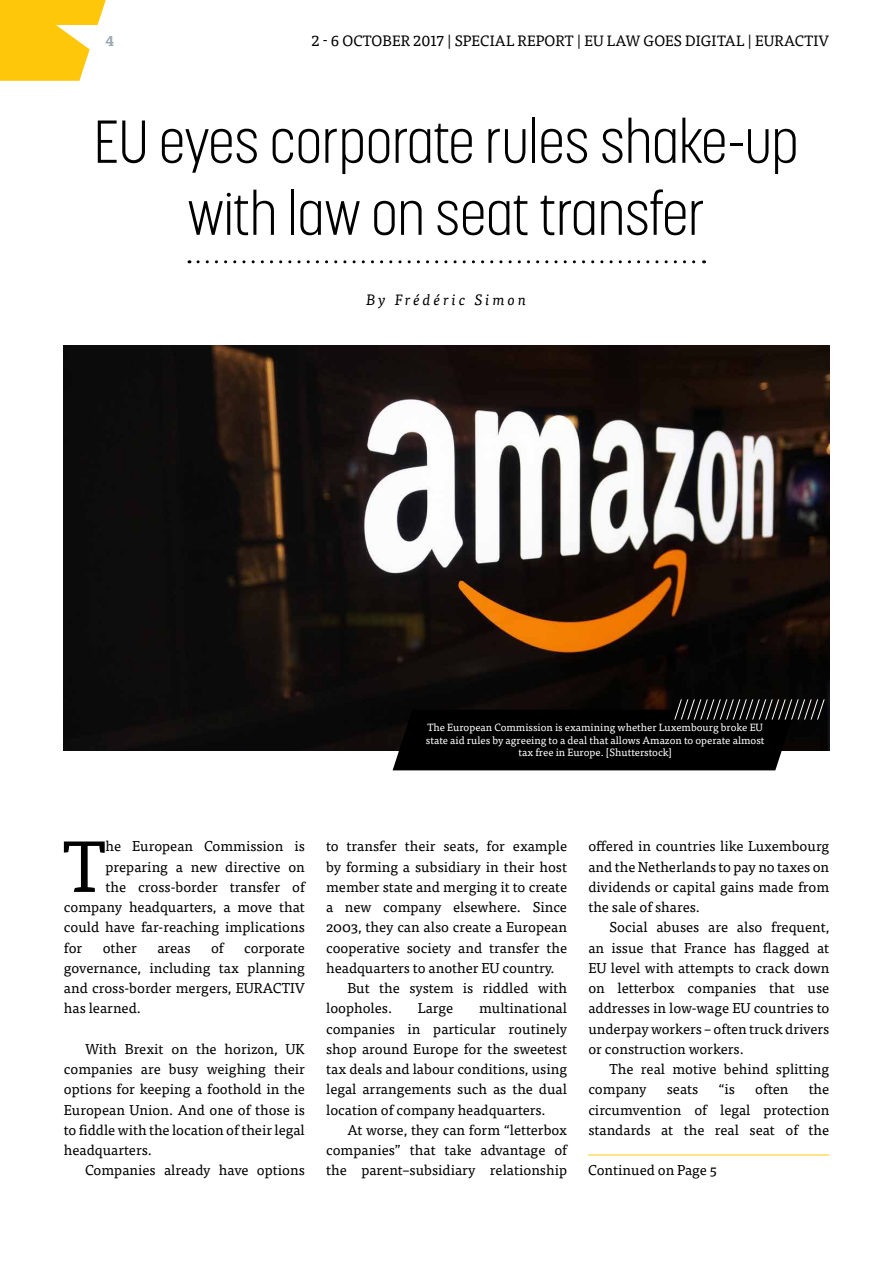
<style>
.page{position:relative;width:893px;height:1263px;background:#fff}
.page>*{position:absolute;margin:0;border:0;box-sizing:border-box;transform-origin:0 0}
.t1{font:72.6px "Tisa Pro";color:#000}
.t2{font:300 60px/72px "Korolev Condensed";color:#000;text-align:center}
.t3{font:15px "Tisa Pro";letter-spacing:.01em;color:#000}
.t4{font:italic 15px "Tisa Pro";letter-spacing:.195em;color:#000}
.t5{font:14.25px/20.2px "Tisa Pro";color:#000;text-align:justify}
.t6{font:700 14.25px "Tisa Pro";color:#9aa9b1}
.t7{font:10.5px/12.6px "Tisa Pro";color:#fff;text-align:center}
</style>
<div class="page">
<svg style="left:0;top:0;width:106px;height:81px"></svg>
<svg style="left:198px;top:260px;width:507px;height:3px"></svg>
<img style="left:64px;top:345px;width:765px;height:405px">
<svg style="left:393px;top:699px;width:436px;height:71px"></svg>
<hr style="left:588px;top:1155px;width:241px;height:1px;background:#ffc709">
<p class="t6" style="left:106px;top:29px;width:10px">4</p>
<p class="t3" style="left:312px;top:30px;width:519px">2 - 6 OCTOBER 2017 | SPECIAL REPORT | EU LAW GOES DIGITAL | EURACTIV</p>
<h2 class="t2" style="left:94px;top:105px;width:706px">EU eyes corporate rules shake-up with law on seat transfer</h2>
<p class="t4" style="left:366px;top:288px;width:162px">By Frédéric Simon</p>
<p class="t7" style="left:426px;top:721px;width:340px">The European Commission is examining whether Luxembourg broke EU state aid rules by agreeing to a deal that allows Amazon to operate almost tax free in Europe. [Shutterstock]</p>
<h1 class="t1" style="left:63px;top:813px;width:44px">T</h1>
<p class="t5" style="left:106px;top:835px;width:201px">he European Commission is</p>
<p class="t5" style="left:106px;top:856px;width:201px">preparing a new directive on</p>
<p class="t5" style="left:106px;top:876px;width:201px">the cross-border transfer of</p>
<p class="t5" style="left:64px;top:896px;width:242px">company headquarters, a move that</p>
<p class="t5" style="left:64px;top:916px;width:242px">could have far-reaching implications</p>
<p class="t5" style="left:64px;top:937px;width:20px">for</p>
<p class="t5" style="left:103px;top:937px;width:36px">other</p>
<p class="t5" style="left:157px;top:937px;width:35px">areas</p>
<p class="t5" style="left:211px;top:937px;width:14px">of</p>
<p class="t5" style="left:64px;top:937px;width:242px;text-indent:180px">corporate governance, including tax planning and cross-border mergers, EURACTIV has learned.</p>
<p class="t5" style="left:64px;top:1038px;width:242px;text-indent:21px">With Brexit on the horizon, UK companies are busy weighing their options for keeping a foothold in the European Union. And one of those is to fiddle with the location of their legal headquarters.</p>
<p class="t5" style="left:85px;top:1159px;width:221px">Companies already have options</p>
<p class="t5" style="left:326px;top:835px;width:242px">to transfer their seats, for example</p>
<p class="t5" style="left:326px;top:856px;width:242px">by forming a subsidiary in their host</p>
<p class="t5" style="left:326px;top:876px;width:242px">member state and merging it to create</p>
<p class="t5" style="left:326px;top:896px;width:242px">a new company elsewhere. Since</p>
<p class="t5" style="left:326px;top:916px;width:242px">2003, they can also create a European</p>
<p class="t5" style="left:326px;top:937px;width:242px">cooperative society and transfer the</p>
<p class="t5" style="left:326px;top:957px;width:230px">headquarters to another EU country.</p>
<p class="t5" style="left:347px;top:977px;width:221px">But the system is riddled with</p>
<p class="t5" style="left:326px;top:997px;width:68px">loopholes.</p>
<p class="t5" style="left:418px;top:997px;width:37px">Large</p>
<p class="t5" style="left:326px;top:997px;width:242px;text-indent:153px">multinational companies in particular routinely shop around Europe for the sweetest tax deals and labour conditions, using legal arrangements such as the dual location of company headquarters.</p>
<p class="t5" style="left:326px;top:1119px;width:242px;text-indent:21px">At worse, they can form “letterbox companies” that take advantage of the parent–subsidiary relationship</p>
<p class="t5" style="left:588px;top:835px;width:242px">offered in countries like Luxembourg and the Netherlands to pay no taxes on dividends or capital gains made from the sale of shares.</p>
<p class="t5" style="left:588px;top:916px;width:242px;text-indent:21px">Social abuses are also frequent, an issue that France has flagged at EU level with attempts to crack down on letterbox companies that use addresses in low-wage EU countries to underpay workers – often truck drivers or construction workers.</p>
<p class="t5" style="left:588px;top:1058px;width:242px;text-indent:21px">The real motive behind splitting company</p>
<p class="t5" style="left:588px;top:1078px;width:242px;text-indent:220px">the circumvention of legal protection standards at the real seat of the</p>
<p class="t5" style="left:667px;top:1078px;width:33px">seats</p>
<p class="t5" style="left:719px;top:1078px;width:18px">“is</p>
<p class="t5" style="left:755px;top:1078px;width:35px">often</p>
<p class="t5" style="left:588px;top:1159px;width:130px">Continued on Page 5</p>
</div>
